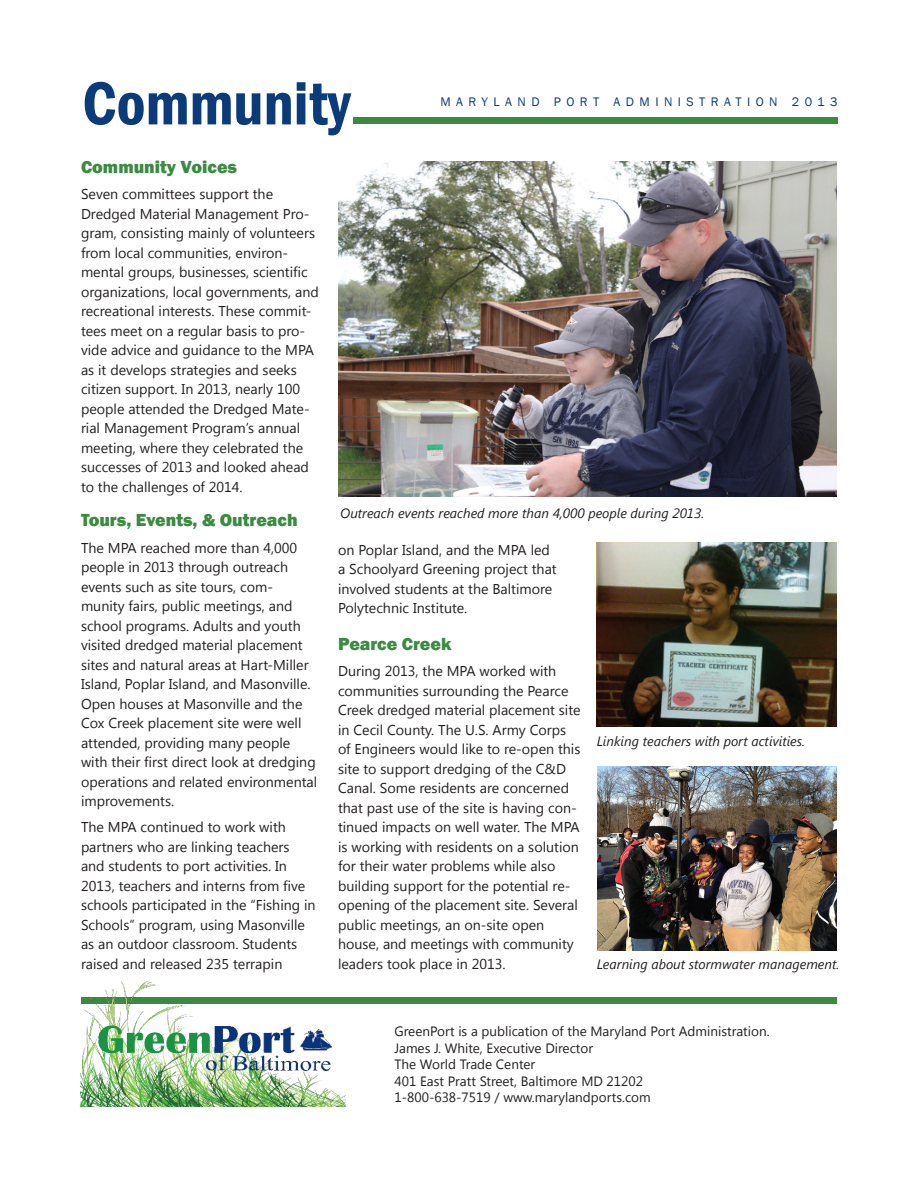
<style>
.page{position:relative;width:918px;height:1188px;background:#fff}
.page>*{position:absolute;margin:0;border:0;box-sizing:border-box;transform-origin:0 0}
.t1{font:600 condensed 63px "Franklin Gothic";color:#0c3b7a}
.t2{font:800 18px "Franklin Gothic";color:#3a8a41}
.t3{font:14.25px/19.5px "Segoe UI";color:#231f20}
.t4{font:13.5px/16.5px "Segoe UI";color:#231f20}
.t5{font:italic 13.5px "Segoe UI";color:#231f20}
.t6{font:12.75px "Franklin Gothic";letter-spacing:.43em;color:#0c3b7a}
</style>
<div class="page">
<div style="left:353px;top:117px;width:485px;height:7px;background:#3a8a41"></div>
<div style="left:81px;top:998px;width:756px;height:6px;background:#3a8a41"></div>
<img style="left:81px;top:981px;width:264px;height:125px">
<img style="left:338px;top:161px;width:499px;height:336px">
<img style="left:596px;top:542px;width:240px;height:185px">
<img style="left:598px;top:766px;width:239px;height:184px">
<h1 class="t1" style="left:82px;top:61px;width:270px">Community</h1>
<p class="t6" style="left:440px;top:94px;width:399px">MARYLAND PORT ADMINISTRATION 2013</p>
<p class="t2" style="left:81px;top:155px;width:158px">Community Voices</p>
<p class="t3" style="left:81px;top:184px;width:239px">Seven committees support the Dredged Material Management Pro&shy;gram, consisting mainly of volunteers from local communities, environ&shy;mental groups, businesses, scientific organizations, local governments, and recreational interests. These commit&shy;tees meet on a regular basis to pro&shy;vide advice and guidance to the MPA as it develops strategies and seeks citizen support. In 2013, nearly 100 people attended the Dredged Mate&shy;rial Management Program’s annual meeting, where they celebrated the successes of 2013 and looked ahead to the challenges of 2014.</p>
<p class="t2" style="left:81px;top:509px;width:218px">Tours, Events, &amp; Outreach</p>
<p class="t3" style="left:81px;top:537px;width:238px">The MPA reached more than 4,000 people in 2013 through outreach events such as site tours, com&shy;munity fairs, public meetings, and school programs. Adults and youth visited dredged material placement sites and natural areas at Hart-Miller Island, Poplar Island, and Masonville.<br>Open houses at Masonville and the Cox Creek placement site were well attended, providing many people with their first direct look at dredging operations and related environmental improvements.</p>
<p class="t3" style="left:81px;top:817px;width:236px">The MPA continued to work with partners who are linking teachers and students to port activities. In 2013, teachers and interns from five schools participated in the “Fishing in Schools” program, using Masonville as an outdoor classroom. Students raised and released 235 terrapin</p>
<p class="t5" style="left:340px;top:503px;width:366px">Outreach events reached more than 4,000 people during 2013.</p>
<p class="t3" style="left:338px;top:539px;width:220px">on Poplar Island, and the MPA led a Schoolyard Greening project that involved students at the Baltimore<br>Polytechnic Institute.</p>
<p class="t2" style="left:338px;top:632px;width:115px">Pearce Creek</p>
<p class="t3" style="left:338px;top:661px;width:244px">During 2013, the MPA worked with communities surrounding the Pearce Creek dredged material placement site in Cecil County. The U.S. Army Corps of Engineers would like to re-open this site to support dredging of the C&amp;D Canal. Some residents are concerned that past use of the site is having con&shy;tinued impacts on well water. The MPA is working with residents on a solution for their water problems while also building support for the potential re&shy;opening of the placement site. Several public meetings, an on-site open house, and meetings with community leaders took place in 2013.</p>
<p class="t5" style="left:597px;top:732px;width:210px">Linking teachers with port activities.</p>
<p class="t5" style="left:597px;top:955px;width:244px">Learning about stormwater management.</p>
<p class="t4" style="left:394px;top:1023px;width:377px">GreenPort is a publication of the Maryland Port Administration.<br>James J. White, Executive Director<br>The World Trade Center<br>401 East Pratt Street, Baltimore MD 21202<br>1-800-638-7519 / www.marylandports.com</p>
</div>
